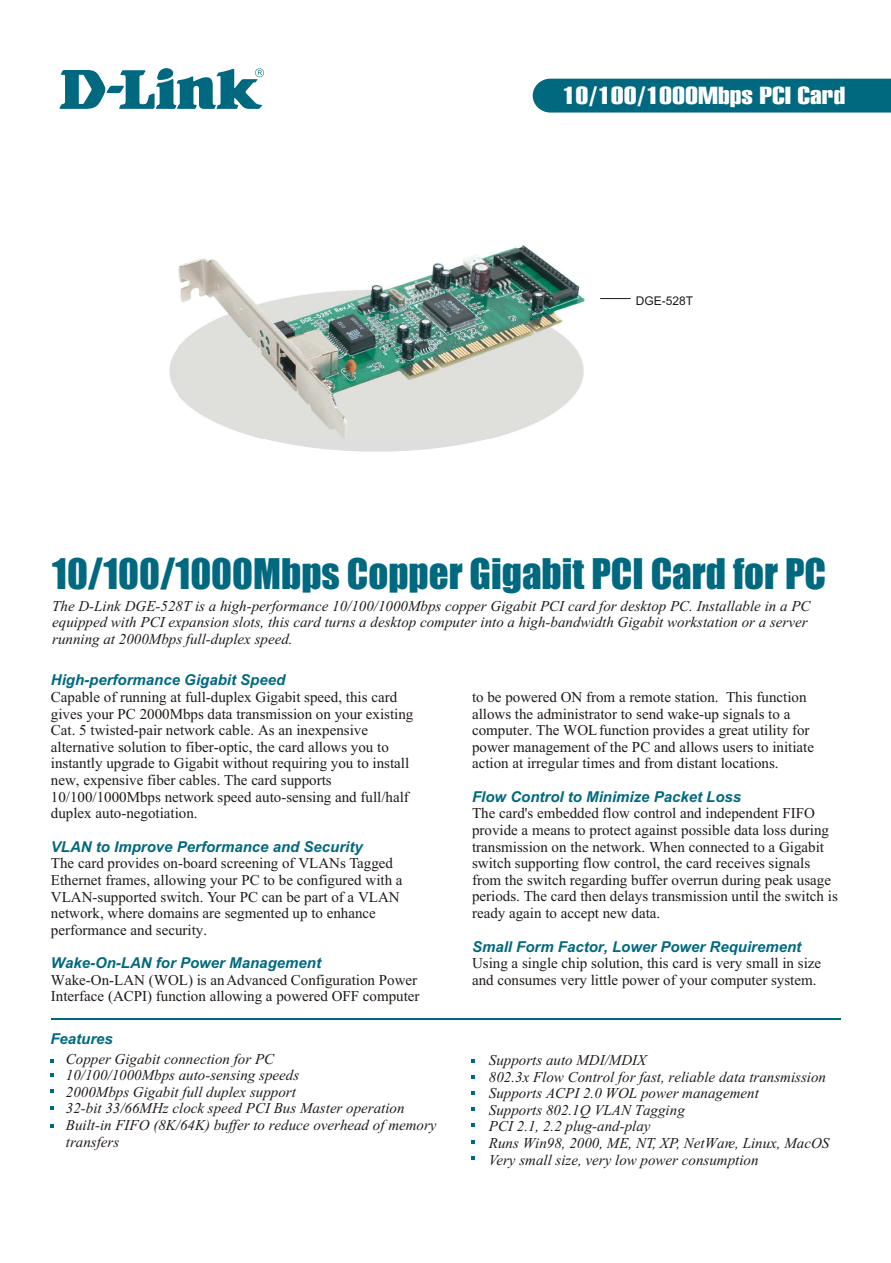
<style>
.page{position:relative;width:891px;height:1263px;background:#fff}
.page>*{position:absolute;margin:0;border:0;box-sizing:border-box;transform-origin:0 0}
.t1{font:39px "Impact";color:#006980}
.t2{font:24px "Swiss 911 X Cm BT";color:#fff;scale:1.42 1}
.t3{font:15px/16.6px "Times New Roman";color:#1f1a17}
.t4{font:italic 15px/16.6px "Times New Roman";color:#1f1a17}
.t5{font:italic 700 15px "Arial";color:#006980}
.t6{font:12px "Arial";color:#1f1a17}
</style>
<div class="page">
<div style="left:169px;top:290px;width:414px;height:162px;background:#dedede;border-radius:50%"></div>
<hr style="left:600px;top:298px;width:31px;height:1px;background:#1f1a17">
<svg style="left:532px;top:78px;width:359px;height:35px;background:#0b6f85"></svg>
<svg style="left:59px;top:68px;width:205px;height:41px"></svg>
<hr style="left:52px;top:1018px;width:789px;height:1px;background:#006980">
<svg style="left:471px;top:1059px;width:4px;height:4px"></svg>
<svg style="left:51px;top:1073px;width:3px;height:4px"></svg>
<svg style="left:471px;top:1091px;width:4px;height:4px"></svg>
<svg style="left:51px;top:1089px;width:3px;height:4px"></svg>
<svg style="left:471px;top:1075px;width:4px;height:4px"></svg>
<svg style="left:51px;top:1106px;width:3px;height:4px"></svg>
<svg style="left:471px;top:1107px;width:4px;height:4px"></svg>
<svg style="left:471px;top:1140px;width:4px;height:4px"></svg>
<svg style="left:471px;top:1123px;width:4px;height:4px"></svg>
<svg style="left:471px;top:1156px;width:4px;height:4px"></svg>
<img style="left:179px;top:245px;width:407px;height:194px">
<h2 class="t2" style="left:562px;top:86px;width:201px">10/100/1000Mbps PCI Card</h2>
<p class="t6" style="left:636px;top:297px;width:59px">DGE-528T</p>
<h1 class="t1" style="left:52px;top:558px;width:776px">10/100/1000Mbps Copper Gigabit PCI Card for PC</h1>
<p class="t4" style="left:52px;top:599px;width:760px">The D-Link DGE-528T is a high-performance 10/100/1000Mbps copper Gigabit PCI card for desktop PC. Installable in a PC equipped with PCI expansion slots, this card turns a desktop computer into a high-bandwidth Gigabit workstation or a server running at 2000Mbps full-duplex speed.</p>
<p class="t5" style="left:51px;top:675px;width:236px">High-performance Gigabit Speed</p>
<p class="t3" style="left:51px;top:690px;width:364px">Capable of running at full-duplex Gigabit speed, this card gives your PC 2000Mbps data transmission on your existing Cat. 5 twisted-pair network cable. As an inexpensive alternative solution to fiber-optic, the card allows you to instantly upgrade to Gigabit without requiring you to install new, expensive fiber cables. The card supports 10/100/1000Mbps network speed auto-sensing and full/half duplex auto-negotiation.</p>
<p class="t3" style="left:51px;top:856px;width:353px">The card provides on-board screening of VLANs Tagged Ethernet frames, allowing your PC to be configured with a VLAN-supported switch. Your PC can be part of a VLAN network, where domains are segmented up to enhance performance and security.</p>
<p class="t3" style="left:51px;top:973px;width:370px">Wake-On-LAN (WOL) is an Advanced Configuration Power<br>Interface (ACPI) function allowing a powered OFF computer</p>
<p class="t5" style="left:51px;top:841px;width:313px">VLAN to Improve Performance and Security</p>
<p class="t5" style="left:51px;top:957px;width:272px">Wake-On-LAN for Power Management</p>
<p class="t5" style="left:50px;top:1033px;width:64px">Features</p>
<p class="t3" style="left:472px;top:690px;width:344px">to be powered ON from a remote station. This function allows the administrator to send wake-up signals to a computer. The WOL function provides a great utility for power management of the PC and allows users to initiate action at irregular times and from distant locations.</p>
<p class="t3" style="left:472px;top:807px;width:367px">The card's embedded flow control and independent FIFO provide a means to protect against possible data loss during transmission on the network. When connected to a Gigabit switch supporting flow control, the card receives signals from the switch regarding buffer overrun during peak usage periods. The card then delays transmission until the switch is ready again to accept new data.</p>
<p class="t3" style="left:472px;top:956px;width:351px">Using a single chip solution, this card is very small in size and consumes very little power of your computer system.</p>
<p class="t5" style="left:472px;top:791px;width:271px">Flow Control to Minimize Packet Loss</p>
<p class="t5" style="left:472px;top:941px;width:331px">Small Form Factor, Lower Power Requirement</p>
<p class="t4" style="left:66px;top:1052px;width:372px">Copper Gigabit connection for PC<br>10/100/1000Mbps auto-sensing speeds<br>2000Mbps Gigabit full duplex support<br>32-bit 33/66MHz clock speed PCI Bus Master operation Built-in FIFO (8K/64K) buffer to reduce overhead of memory transfers</p>
<p class="t4" style="left:489px;top:1053px;width:342px">Supports auto MDI/MDIX<br>802.3x Flow Control for fast, reliable data transmission Supports ACPI 2.0 WOL power management<br>Supports 802.1Q VLAN Tagging<br>PCI 2.1, 2.2 plug-and-play<br>Runs Win98, 2000, ME, NT, XP, NetWare, Linux, MacOS Very small size, very low power consumption</p>
</div>
